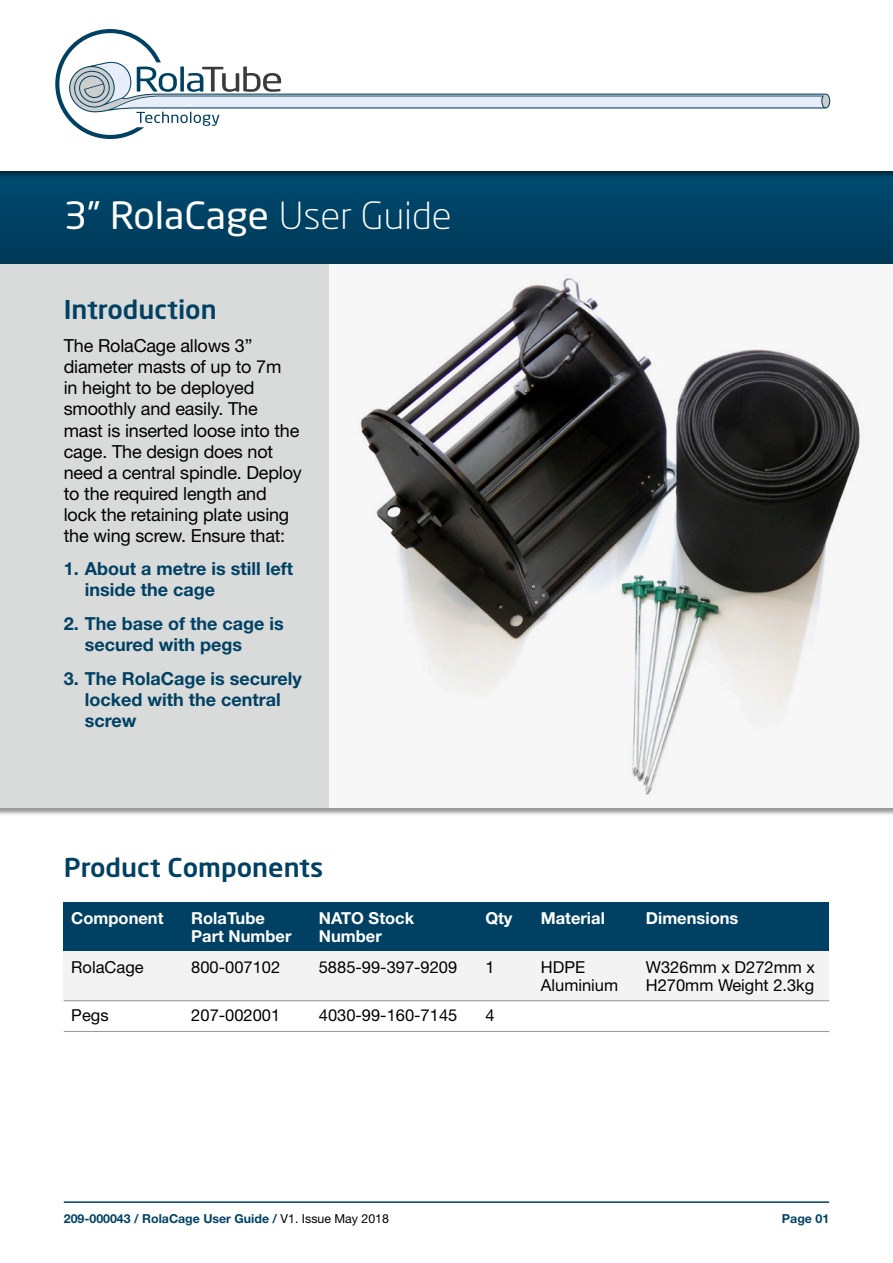
<style>
.page{position:relative;width:893px;height:1263px;background:#fff}
.page>*{position:absolute;margin:0;border:0;box-sizing:border-box;transform-origin:0 0}
.t1{font:37.05px "Neo Sans Std";color:#fff;scale:1.05 1}
.t2{font:500 25.65px "Neo Sans Std";color:#004163;scale:1.05 1}
.t3{font:18px/21px "Helvetica Neue";letter-spacing:-.01em;color:#000}
.t4{font:700 18px/21px "Helvetica Neue";color:#004163}
.t5{font:16.5px "Helvetica Neue";color:#000}
.t6{font:700 16.5px "Helvetica Neue";color:#fff}
.t7{font:700 12.3px "Helvetica Neue";color:#004163}
.s1{font-weight:300}
.s2{font-weight:400;color:#000}
</style>
<div class="page">
<div style="left:64px;top:902px;width:765px;height:49px;background:#004163"></div>
<div style="left:0;top:643px;width:893px;height:173px;background:#000;opacity:.4"></div>
<div style="left:0;top:147px;width:893px;height:661px;background:#d9dada"></div>
<img style="left:330px;top:264px;width:563px;height:544px">
<hr style="left:64px;top:1201px;width:765px;height:2px;background:#004163">
<div style="left:0;top:163px;width:893px;height:101px;background:#004163"></div>
<div style="left:0;top:0;width:893px;height:179px;background:#000;opacity:.45"></div>
<div style="left:0;top:0;width:893px;height:170px;background:#fff"></div>
<div style="left:64px;top:951px;width:765px;height:50px;background:#f3f3f3"></div>
<hr style="left:64px;top:1000px;width:765px;height:1px;background:#9b9c9c">
<hr style="left:64px;top:1031px;width:765px;height:1px;background:#9b9c9c">
<svg style="left:55px;top:29px;width:775px;height:110px"></svg>
<h1 class="t1" style="left:64px;top:193px;width:371px">3” RolaCage <span class="s1">User Guide</span></h1>
<h2 class="t2" style="left:64px;top:293px;width:147px">Introduction</h2>
<p class="t3" style="left:64px;top:335px;width:240px">The RolaCage allows 3” diameter masts of up to 7m<br>in height to be deployed smoothly and easily. The<br>mast is inserted loose into the cage. The design does not need a central spindle. Deploy to the required length and lock the retaining plate using the wing screw. Ensure that:</p>
<p class="t4" style="left:85px;top:558px;width:210px;text-indent:-21px">1. About a metre is still left inside the cage</p>
<p class="t4" style="left:85px;top:613px;width:200px;text-indent:-21px">2. The base of the cage is secured with pegs</p>
<p class="t4" style="left:85px;top:667px;width:219px;text-indent:-21px">3. The RolaCage is securely locked with the central screw</p>
<h2 class="t2" style="left:64px;top:851px;width:249px">Product Components</h2>
<p class="t6" style="left:71px;top:908px;width:94px">Component</p>
<p class="t6" style="left:191px;top:908px;width:75px">RolaTube</p>
<p class="t6" style="left:319px;top:908px;width:97px">NATO Stock</p>
<p class="t6" style="left:485px;top:908px;width:29px">Qty</p>
<p class="t6" style="left:541px;top:908px;width:66px">Material</p>
<p class="t6" style="left:646px;top:908px;width:94px">Dimensions</p>
<p class="t6" style="left:191px;top:926px;width:102px">Part Number</p>
<p class="t6" style="left:319px;top:926px;width:64px">Number</p>
<p class="t5" style="left:71px;top:957px;width:74px">RolaCage</p>
<p class="t5" style="left:191px;top:957px;width:90px">800-007102</p>
<p class="t5" style="left:319px;top:957px;width:140px">5885-99-397-9209</p>
<p class="t5" style="left:485px;top:957px;width:11px">1</p>
<p class="t5" style="left:541px;top:957px;width:46px">HDPE</p>
<p class="t5" style="left:646px;top:957px;width:171px">W326mm x D272mm x</p>
<p class="t5" style="left:541px;top:975px;width:79px">Aluminium</p>
<p class="t5" style="left:646px;top:975px;width:170px">H270mm Weight 2.3kg</p>
<p class="t5" style="left:71px;top:1006px;width:39px">Pegs</p>
<p class="t5" style="left:191px;top:1006px;width:90px">207-002001</p>
<p class="t5" style="left:319px;top:1006px;width:140px">4030-99-160-7145</p>
<p class="t5" style="left:485px;top:1006px;width:11px">4</p>
<p class="t7" style="left:64px;top:1211px;width:327px">209-000043 / RolaCage User Guide / <span class="s2">V1. Issue May 2018</span></p>
<p class="t7" style="left:782px;top:1211px;width:49px">Page 01</p>
</div>
